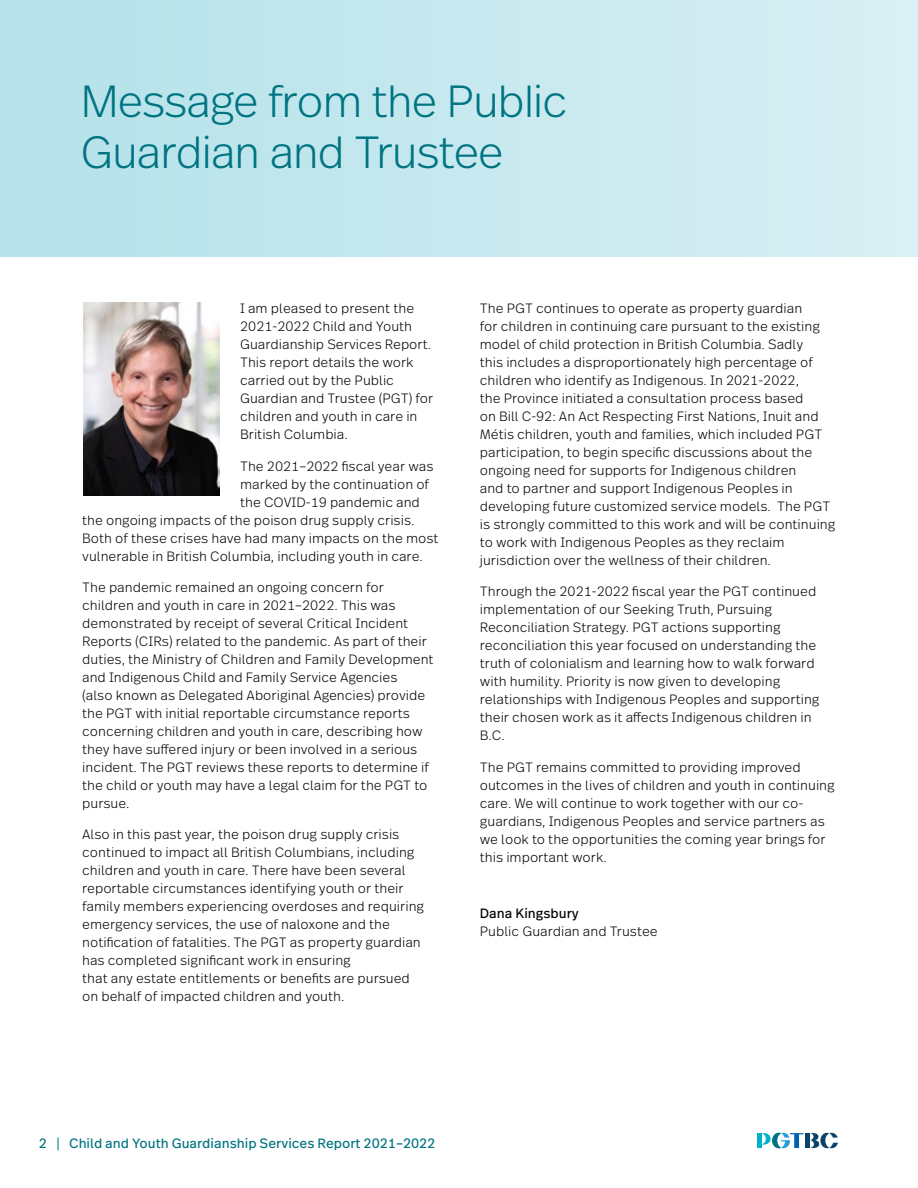
<style>
.page{position:relative;width:918px;height:1188px;background:#fff}
.page>*{position:absolute;margin:0;border:0;box-sizing:border-box;transform-origin:0 0}
.t1{font:300 45px/51px "Real Head Pro";color:#007481}
.t2{font:300 13.5px/18px "Real Text Pro";color:#000}
.t3{font:13.5px "Real Text Pro";color:#007481}
.t4{font:13.5px "Real Text Pro";color:#000}
</style>
<div class="page">
<hr style="left:917px;top:915px;width:1px;height:273px;background:#414042">
<div style="left:757px;top:1133px;width:5px;height:15px;background:#00b2ca"></div>
<svg style="left:762px;top:1133px;width:41px;height:15px"></svg>
<div style="left:805px;top:1133px;width:5px;height:15px;background:#0c4269"></div>
<svg style="left:810px;top:1133px;width:28px;height:15px"></svg>
<div style="left:0;top:0;width:918px;height:257px;background:linear-gradient(to right,#b5e2ea,#d9f0f4)"></div>
<img style="left:84px;top:303px;width:136px;height:192px">
<h1 class="t1" style="left:81px;top:74px;width:487px">Message from the Public<br>Guardian and Trustee</h1>
<p class="t2" style="left:240px;top:299px;width:195px">I am pleased to present the<br>2021-2022 Child and Youth<br>Guardianship Services Report.<br>This report details the work carried out by the Public<br>Guardian and Trustee (PGT) for children and youth in care in<br>British Columbia.</p>
<p class="t2" style="left:240px;top:456px;width:195px">The 2021–2022 fiscal year was</p>
<p class="t2" style="left:240px;top:474px;width:190px">marked by the continuation of</p>
<p class="t2" style="left:240px;top:492px;width:181px">the COVID-19 pandemic and</p>
<p class="t2" style="left:82px;top:510px;width:334px">the ongoing impacts of the poison drug supply crisis.</p>
<p class="t2" style="left:82px;top:528px;width:358px">Both of these crises have had many impacts on the most</p>
<p class="t2" style="left:82px;top:546px;width:342px">vulnerable in British Columbia, including youth in care.</p>
<p class="t2" style="left:82px;top:578px;width:353px">The pandemic remained an ongoing concern for children and youth in care in 2021–2022. This was demonstrated by receipt of several Critical Incident Reports (CIRs) related to the pandemic. As part of their duties, the Ministry of Children and Family Development and Indigenous Child and Family Service Agencies<br>(also known as Delegated Aboriginal Agencies) provide the PGT with initial reportable circumstance reports concerning children and youth in care, describing how they have suffered injury or been involved in a serious incident. The PGT reviews these reports to determine if the child or youth may have a legal claim for the PGT to pursue.</p>
<p class="t2" style="left:82px;top:825px;width:344px">Also in this past year, the poison drug supply crisis continued to impact all British Columbians, including children and youth in care. There have been several reportable circumstances identifying youth or their family members experiencing overdoses and requiring emergency services, the use of naloxone and the notification of fatalities. The PGT as property guardian has completed significant work in ensuring<br>that any estate entitlements or benefits are pursued on behalf of impacted children and youth.</p>
<p class="t2" style="left:480px;top:299px;width:357px">The PGT continues to operate as property guardian<br>for children in continuing care pursuant to the existing model of child protection in British Columbia. Sadly<br>this includes a disproportionately high percentage of children who identify as Indigenous. In 2021-2022,<br>the Province initiated a consultation process based<br>on Bill C-92: An Act Respecting First Nations, Inuit and Métis children, youth and families, which included PGT participation, to begin specific discussions about the ongoing need for supports for Indigenous children<br>and to partner and support Indigenous Peoples in developing future customized service models. The PGT is strongly committed to this work and will be continuing to work with Indigenous Peoples as they reclaim jurisdiction over the wellness of their children.</p>
<p class="t2" style="left:480px;top:582px;width:341px">Through the 2021-2022 fiscal year the PGT continued implementation of our Seeking Truth, Pursuing Reconciliation Strategy. PGT actions supporting reconciliation this year focused on understanding the truth of colonialism and learning how to walk forward with humility. Priority is now given to developing relationships with Indigenous Peoples and supporting their chosen work as it affects Indigenous children in B.C.</p>
<p class="t2" style="left:480px;top:757px;width:357px">The PGT remains committed to providing improved outcomes in the lives of children and youth in continuing care. We will continue to work together with our co&shy;guardians, Indigenous Peoples and service partners as we look to the opportunities the coming year brings for this important work.</p>
<p class="t4" style="left:480px;top:904px;width:100px">Dana Kingsbury</p>
<p class="t2" style="left:480px;top:922px;width:179px">Public Guardian and Trustee</p>
<p class="t3" style="left:39px;top:1134px;width:398px">2 | Child and Youth Guardianship Services Report 2021–2022</p>
</div>
